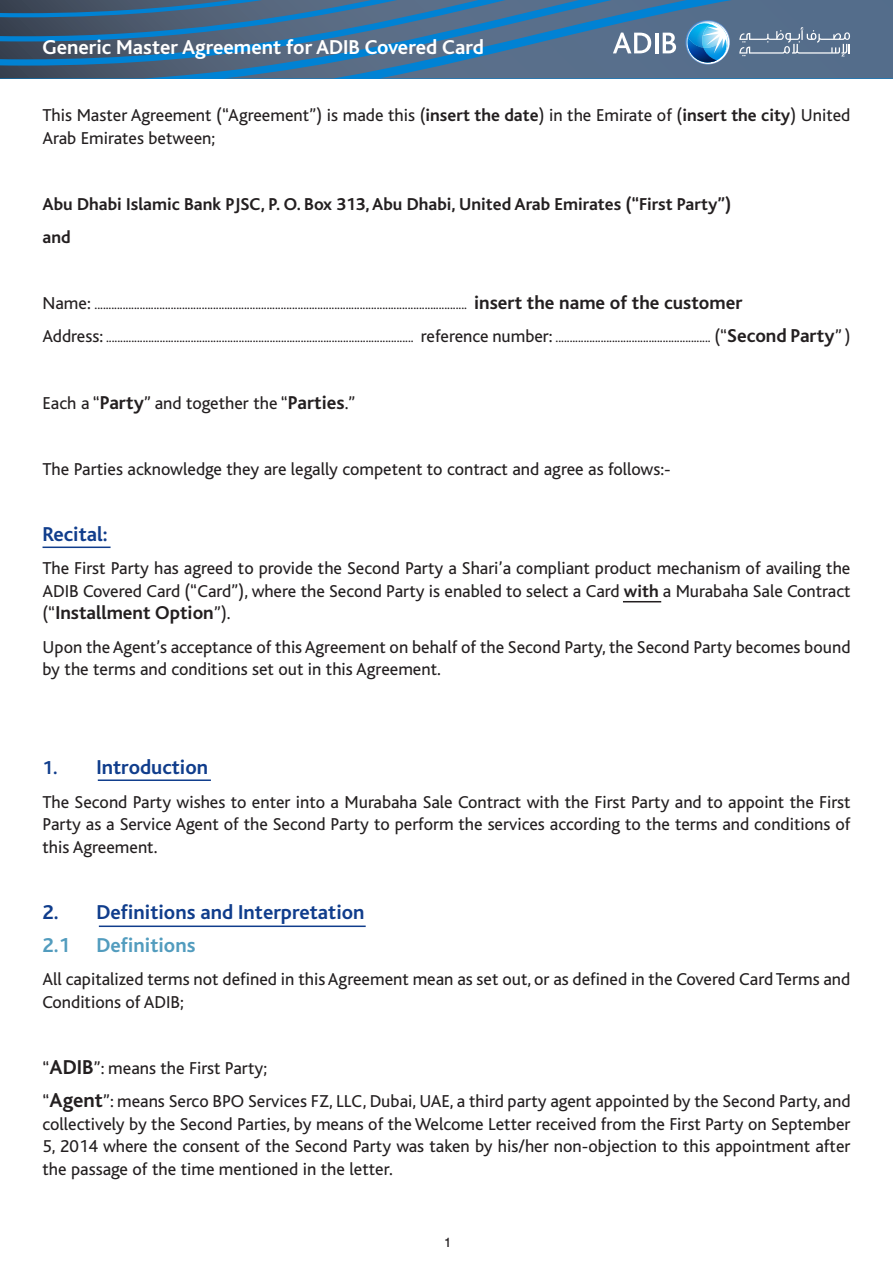
<style>
.page{position:relative;width:893px;height:1263px;background:#fff}
.page>*{position:absolute;margin:0;border:0;box-sizing:border-box;transform-origin:0 0}
.Text-1{font:700 21px "Bliss";color:#103d8c}
.t1{font:700 21px "Bliss";color:#fff}
.Text-1-2{font:700 21px "Bliss";color:#529cbe}
.Text-1-3{font:700 19.5px "Bliss";color:#231f20}
.Text-1-4{font:18px/22.5px "Bliss";color:#231f20}
.Text-1-5{font:700 18px "Bliss";color:#231f20}
.t2{font:500 18px "Win Soft Pro";color:#231f20}
.Text-1-6{font:13.5px "Bliss";color:#231f20}
.s1{font-weight:700}
.s2{font-size:18px}
.s3{font-weight:700;font-size:19.5px}
.s4{font-weight:400;font-size:18px}
.s5{font-size:19.5px}
.s6{font-weight:700;font-size:21px}
</style>
<div class="page">
<svg style="left:0;top:0;width:893px;height:78px;background:#486f92"></svg>
<hr style="left:43px;top:546px;width:68px;height:2px;background:#103d8c">
<hr style="left:98px;top:779px;width:113px;height:2px;background:#103d8c">
<hr style="left:99px;top:925px;width:267px;height:2px;background:#103d8c">
<hr style="left:623px;top:601px;width:38px;height:1px;background:#231f20">
<p class="t1" style="left:43px;top:37px;width:443px">Generic Master Agreement for ADIB Covered Card</p>
<p class="Text-1-4" style="left:43px;top:104px;width:809px">This Master Agreement (“Agreement”) is made this (<span class="s1">insert the date</span>) in the Emirate of (<span class="s1">insert the city</span>) United<br>Arab Emirates between;</p>
<p class="Text-1-5" style="left:43px;top:195px;width:690px">Abu Dhabi Islamic Bank PJSC, P. O. Box 313, Abu Dhabi, United Arab Emirates (“First Party”)</p>
<p class="Text-1-5" style="left:43px;top:228px;width:30px">and</p>
<p class="Text-1-6" style="left:43px;top:298px;width:701px"><span class="s2">Name:</span> .................................................................................................................................... <span class="s3">insert the name of the customer</span></p>
<p class="Text-1-6" style="left:43px;top:331px;width:809px"><span class="s2">Address:</span> ............................................................................................................. <span class="s2">reference number:</span> ....................................................... <span class="s2">(“</span><span class="s3">Second Party</span><span class="s2">” )</span></p>
<p class="Text-1-4" style="left:43px;top:392px;width:314px">Each a “<span class="s3">Party</span>” and together the “<span class="s3">Parties</span>.”</p>
<p class="Text-1-4" style="left:43px;top:458px;width:630px">The Parties acknowledge they are legally competent to contract and agree as follows:-</p>
<p class="Text-1" style="left:43px;top:523px;width:67px">Recital:</p>
<p class="Text-1-4" style="left:43px;top:558px;width:809px">The First Party has agreed to provide the Second Party a Shari’a compliant product mechanism of availing the<br>ADIB Covered Card (“Card”), where the Second Party is enabled to select a Card <span class="s1">with</span> a Murabaha Sale Contract</p>
<p class="Text-1-3" style="left:43px;top:603px;width:190px"><span class="s4">(“</span>Installment Option<span class="s4">”).</span></p>
<p class="Text-1-4" style="left:43px;top:636px;width:809px">Upon the Agent’s acceptance of this Agreement on behalf of the Second Party, the Second Party becomes bound by the terms and conditions set out in this Agreement.</p>
<p class="Text-1" style="left:43px;top:757px;width:167px"><span class="s5">1.</span> Introduction</p>
<p class="Text-1-4" style="left:43px;top:791px;width:809px;text-align:justify">The Second Party wishes to enter into a Murabaha Sale Contract with the First Party and to appoint the First Party as a Service Agent of the Second Party to perform the services according to the terms and conditions of this Agreement.</p>
<p class="Text-1" style="left:43px;top:901px;width:324px">2. Definitions and Interpretation</p>
<p class="Text-1-2" style="left:43px;top:934px;width:29px">2.1</p>
<p class="Text-1-2" style="left:97px;top:934px;width:100px">Definitions</p>
<p class="Text-1-4" style="left:43px;top:968px;width:809px">All capitalized terms not defined in this Agreement mean as set out, or as defined in the Covered Card Terms and<br>Conditions of ADIB;</p>
<p class="Text-1-4" style="left:43px;top:1057px;width:226px">“<span class="s6">ADIB</span>”: means the First Party;</p>
<p class="Text-1-4" style="left:43px;top:1090px;width:809px;text-align:justify">“<span class="s6">Agent</span>”: means Serco BPO Services FZ, LLC, Dubai, UAE, a third party agent appointed by the Second Party, and collectively by the Second Parties, by means of the Welcome Letter received from the First Party on September 5, 2014 where the consent of the Second Party was taken by his/her non-objection to this appointment after the passage of the time mentioned in the letter.</p>
<p class="t2" style="left:443px;top:1230px;width:9px">1</p>
</div>
